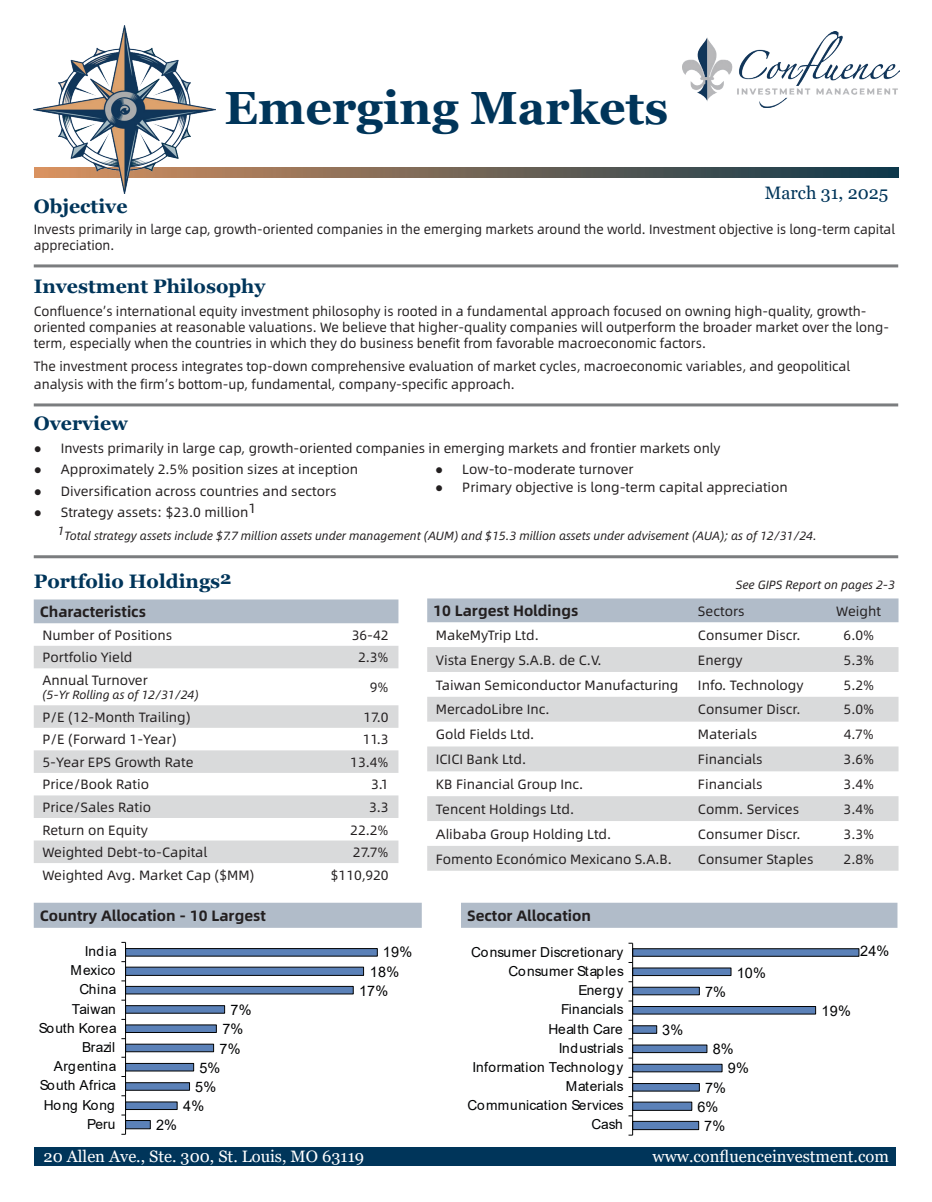
<style>
.page{position:relative;width:932px;height:1202px;background:#fff}
.page>*{position:absolute;margin:0;border:0;box-sizing:border-box;transform-origin:0 0}
.t1{font:700 46.5px "Georgia";color:#00355a}
.t2{font:700 19.5px "Georgia";color:#00355a}
.t3{font:18px "Georgia";color:#00355a}
.t4{font:16.5px "Georgia";color:#fff}
.t5{font:700 15px "Alibaba Sans";color:#231f20}
.t6{font:14.4px "Arial";letter-spacing:.015em;color:#020304}
.t7{font:13.8px/19.2px "Arial";letter-spacing:.02em;color:#020304;text-align:right}
.t8{font:13.5px "Alibaba Sans";color:#231f20}
.t9{font:13.5px/16.2px "Alibaba Sans";color:#231f20;scale:.96 1}
.t10{font:13.5px/16.2px "Alibaba Sans";color:#231f20;scale:.94 1}
.t11{font:italic 12px "Alibaba Sans";color:#231f20}
.s1{font-family:"Georgia"}
</style>
<div class="page">
<div style="left:34px;top:599px;width:364px;height:24px;background:#b1bcc9"></div>
<svg style="left:34px;top:646px;width:364px;height:217px;fill:#dcddde"></svg>
<img style="left:215px;top:167px;width:683px;height:10px">
<div style="left:427px;top:598px;width:471px;height:24px;background:#b1bcc9"></div>
<svg style="left:427px;top:647px;width:471px;height:223px;fill:#d9dadb"></svg>
<div style="left:34px;top:902px;width:388px;height:25px;background:#b1bcc9"></div>
<div style="left:34px;top:1147px;width:862px;height:19px;background:#00355a"></div>
<hr style="left:34px;top:264px;width:864px;height:3px;background:#7b7d7f">
<hr style="left:34px;top:403px;width:864px;height:3px;background:#7b7d7f">
<hr style="left:34px;top:555px;width:864px;height:3px;background:#7b7d7f">
<img style="left:34px;top:25px;width:181px;height:168px">
<img style="left:682px;top:32px;width:217px;height:75px">
<div style="left:461px;top:902px;width:436px;height:25px;background:#b1bcc9"></div>
<svg style="left:126px;top:947px;width:252px;height:182px"></svg>
<hr style="left:125px;top:942px;width:1px;height:192px;background:#020304">
<svg style="left:628px;top:943px;width:231px;height:192px"></svg>
<p class="t1" style="left:225px;top:78px;width:445px">Emerging Markets</p>
<p class="t3" style="left:764px;top:182px;width:125px">March 31, 2025</p>
<p class="t2" style="left:34px;top:193px;width:95px">Objective</p>
<p class="t10" style="left:34px;top:220px;width:917px">Invests primarily in large cap, growth-oriented companies in the emerging markets around the world. Investment objective is long-term capital appreciation.</p>
<p class="t2" style="left:34px;top:273px;width:233px">Investment Philosophy</p>
<p class="t9" style="left:34px;top:302px;width:892px">Confluence’s international equity investment philosophy is rooted in a fundamental approach focused on owning high-quality, growth&shy;oriented companies at reasonable valuations. We believe that higher-quality companies will outperform the broader market over the long&shy;term, especially when the countries in which they do business benefit from favorable macroeconomic factors.</p>
<p class="t9" style="left:34px;top:357px;width:852px;line-height:18px">The investment process integrates top-down comprehensive evaluation of market cycles, macroeconomic variables, and geopolitical analysis with the firm’s bottom-up, fundamental, company-specific approach.</p>
<p class="t2" style="left:34px;top:410px;width:96px">Overview</p>
<p class="t8" style="left:34px;top:438px;width:688px"><span class="s1">●</span> Invests primarily in large cap, growth-oriented companies in emerging markets and frontier markets only</p>
<p class="t8" style="left:34px;top:459px;width:326px"><span class="s1">●</span> Approximately 2.5% position sizes at inception</p>
<p class="t8" style="left:34px;top:481px;width:304px"><span class="s1">●</span> Diversification across countries and sectors</p>
<p class="t8" style="left:34px;top:502px;width:224px"><span class="s1">●</span> Strategy assets: $23.0 million1</p>
<p class="t8" style="left:435px;top:459px;width:200px"><span class="s1">●</span> Low-to-moderate turnover</p>
<p class="t8" style="left:435px;top:477px;width:354px"><span class="s1">●</span> Primary objective is long-term capital appreciation</p>
<p class="t11" style="left:58px;top:526px;width:760px">1Total strategy assets include $7.7 million assets under management (AUM) and $15.3 million assets under advisement (AUA); as of 12/31/24.</p>
<p class="t2" style="left:34px;top:569px;width:199px">Portfolio Holdings<sup>2</sup></p>
<p class="t5" style="left:40px;top:600px;width:108px">Characteristics</p>
<p class="t8" style="left:42px;top:625px;width:131px">Number of Positions</p>
<p class="t8" style="left:352px;top:625px;width:38px">36-42</p>
<p class="t8" style="left:42px;top:647px;width:92px">Portfolio Yield</p>
<p class="t8" style="left:358px;top:647px;width:32px">2.3%</p>
<p class="t8" style="left:42px;top:670px;width:107px">Annual Turnover</p>
<p class="t11" style="left:42px;top:686px;width:158px">(5-Yr Rolling as of 12/31/24)</p>
<p class="t8" style="left:370px;top:677px;width:20px">9%</p>
<p class="t8" style="left:42px;top:707px;width:150px">P/E (12-Month Trailing)</p>
<p class="t8" style="left:363px;top:707px;width:27px">17.0</p>
<p class="t8" style="left:42px;top:729px;width:136px">P/E (Forward 1-Year)</p>
<p class="t8" style="left:363px;top:729px;width:28px">11.3</p>
<p class="t8" style="left:42px;top:752px;width:153px">5-Year EPS Growth Rate</p>
<p class="t8" style="left:350px;top:752px;width:40px">13.4%</p>
<p class="t8" style="left:42px;top:774px;width:108px">Price/Book Ratio</p>
<p class="t8" style="left:371px;top:774px;width:19px">3.1</p>
<p class="t8" style="left:42px;top:797px;width:110px">Price/Sales Ratio</p>
<p class="t8" style="left:369px;top:797px;width:21px">3.3</p>
<p class="t8" style="left:42px;top:819px;width:107px">Return on Equity</p>
<p class="t8" style="left:350px;top:819px;width:40px">22.2%</p>
<p class="t8" style="left:42px;top:842px;width:166px">Weighted Debt-to-Capital</p>
<p class="t8" style="left:353px;top:842px;width:37px">27.7%</p>
<p class="t8" style="left:42px;top:864px;width:213px">Weighted Avg. Market Cap ($MM)</p>
<p class="t8" style="left:331px;top:864px;width:59px">$110,920</p>
<p class="t5" style="left:40px;top:904px;width:227px">Country Allocation - 10 Largest</p>
<p class="t11" style="left:735px;top:575px;width:161px">See GIPS Report on pages 2-3</p>
<p class="t5" style="left:433px;top:599px;width:147px">10 Largest Holdings</p>
<p class="t8" style="left:698px;top:600px;width:48px">Sectors</p>
<p class="t8" style="left:836px;top:600px;width:46px">Weight</p>
<p class="t8" style="left:436px;top:624px;width:104px">MakeMyTrip Ltd.</p>
<p class="t8" style="left:698px;top:624px;width:104px">Consumer Discr.</p>
<p class="t8" style="left:843px;top:624px;width:32px">6.0%</p>
<p class="t8" style="left:436px;top:650px;width:167px">Vista Energy S.A.B. de C.V.</p>
<p class="t8" style="left:698px;top:650px;width:46px">Energy</p>
<p class="t8" style="left:843px;top:650px;width:32px">5.3%</p>
<p class="t8" style="left:436px;top:674px;width:244px">Taiwan Semiconductor Manufacturing</p>
<p class="t8" style="left:698px;top:674px;width:107px">Info. Technology</p>
<p class="t8" style="left:843px;top:674px;width:32px">5.2%</p>
<p class="t8" style="left:436px;top:699px;width:115px">MercadoLibre Inc.</p>
<p class="t8" style="left:698px;top:699px;width:104px">Consumer Discr.</p>
<p class="t8" style="left:843px;top:699px;width:32px">5.0%</p>
<p class="t8" style="left:436px;top:724px;width:100px">Gold Fields Ltd.</p>
<p class="t8" style="left:698px;top:724px;width:61px">Materials</p>
<p class="t8" style="left:843px;top:724px;width:32px">4.7%</p>
<p class="t8" style="left:436px;top:749px;width:92px">ICICI Bank Ltd.</p>
<p class="t8" style="left:698px;top:749px;width:66px">Financials</p>
<p class="t8" style="left:843px;top:749px;width:32px">3.6%</p>
<p class="t8" style="left:436px;top:774px;width:149px">KB Financial Group Inc.</p>
<p class="t8" style="left:698px;top:774px;width:66px">Financials</p>
<p class="t8" style="left:843px;top:774px;width:32px">3.4%</p>
<p class="t8" style="left:436px;top:799px;width:140px">Tencent Holdings Ltd.</p>
<p class="t8" style="left:698px;top:799px;width:103px">Comm. Services</p>
<p class="t8" style="left:843px;top:799px;width:32px">3.4%</p>
<p class="t8" style="left:436px;top:823px;width:177px">Alibaba Group Holding Ltd.</p>
<p class="t8" style="left:698px;top:823px;width:104px">Consumer Discr.</p>
<p class="t8" style="left:843px;top:823px;width:32px">3.3%</p>
<p class="t8" style="left:436px;top:849px;width:237px">Fomento Económico Mexicano S.A.B.</p>
<p class="t8" style="left:698px;top:849px;width:117px">Consumer Staples</p>
<p class="t8" style="left:843px;top:849px;width:32px">2.8%</p>
<p class="t5" style="left:467px;top:904px;width:125px">Sector Allocation</p>
<p class="t7" style="left:39px;top:941px;width:79px">India<br>Mexico<br>China<br>Taiwan<br>South Korea<br>Brazil<br>Argentina<br>South Africa<br>Hong Kong<br>Peru</p>
<p class="t6" style="left:860px;top:940px;width:31px">24%</p>
<p class="t6" style="left:383px;top:942px;width:31px">19%</p>
<p class="t6" style="left:370px;top:961px;width:31px">18%</p>
<p class="t6" style="left:359px;top:981px;width:31px">17%</p>
<p class="t7" style="left:467px;top:942px;width:158px">Consumer Discretionary<br>Consumer Staples<br>Energy<br>Financials<br>Health Care<br>Industrials<br>Information Technology<br>Materials<br>Communication Services<br>Cash</p>
<p class="t6" style="left:736px;top:962px;width:31px">10%</p>
<p class="t6" style="left:705px;top:981px;width:23px">7%</p>
<p class="t6" style="left:230px;top:1000px;width:23px">7%</p>
<p class="t6" style="left:222px;top:1019px;width:23px">7%</p>
<p class="t6" style="left:220px;top:1038px;width:23px">7%</p>
<p class="t6" style="left:821px;top:1000px;width:31px">19%</p>
<p class="t6" style="left:662px;top:1020px;width:23px">3%</p>
<p class="t6" style="left:712px;top:1039px;width:23px">8%</p>
<p class="t6" style="left:728px;top:1058px;width:23px">9%</p>
<p class="t6" style="left:705px;top:1077px;width:23px">7%</p>
<p class="t6" style="left:697px;top:1096px;width:23px">6%</p>
<p class="t6" style="left:704px;top:1116px;width:23px">7%</p>
<p class="t6" style="left:199px;top:1057px;width:23px">5%</p>
<p class="t6" style="left:195px;top:1076px;width:23px">5%</p>
<p class="t6" style="left:183px;top:1096px;width:23px">4%</p>
<p class="t6" style="left:156px;top:1115px;width:23px">2%</p>
<p class="t4" style="left:43px;top:1146px;width:322px">20 Allen Ave., Ste. 300, St. Louis, MO 63119</p>
<p class="t4" style="left:652px;top:1146px;width:238px">www.confluenceinvestment.com</p>
</div>
